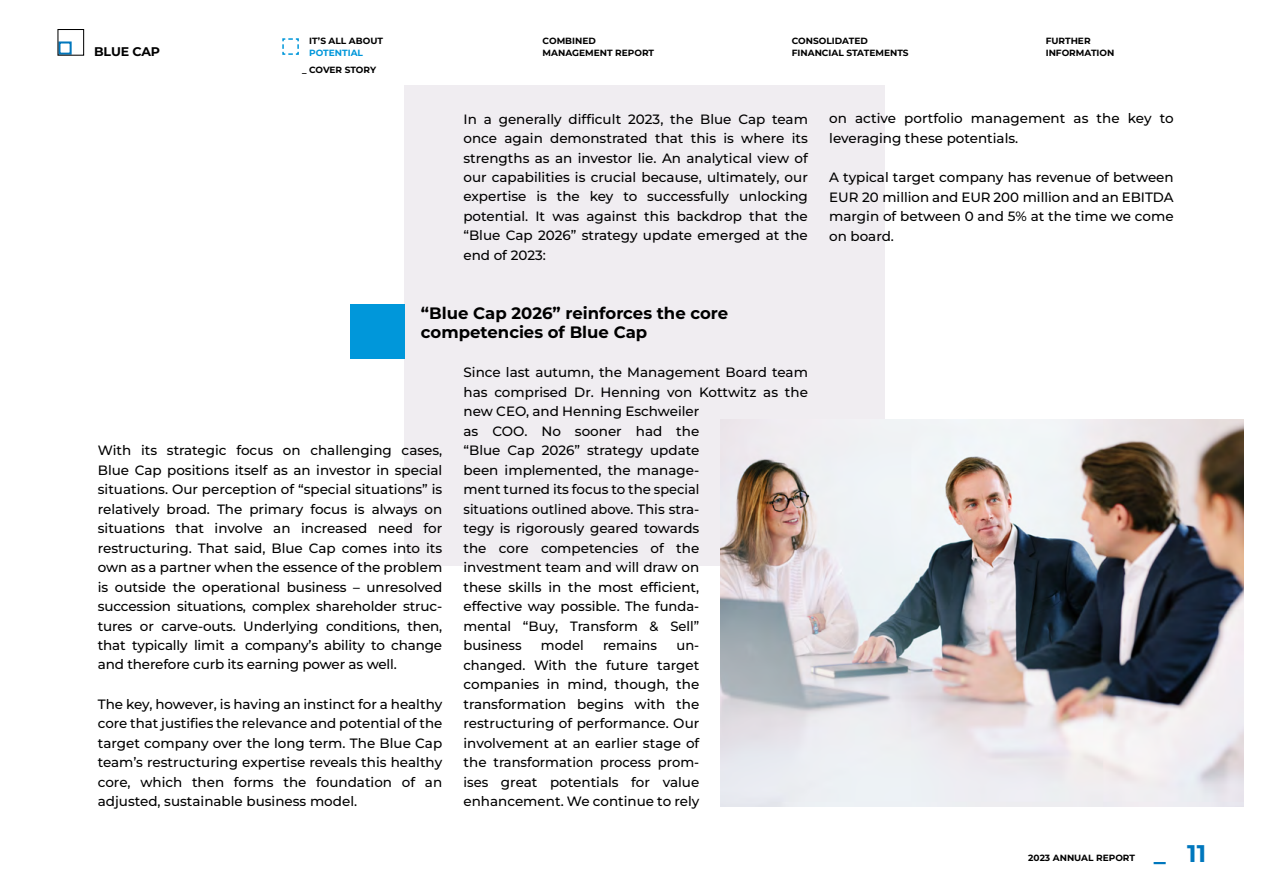
<style>
.page{position:relative;width:1263px;height:893px;background:#fff}
.page>*{position:absolute;margin:0;border:0;box-sizing:border-box;transform-origin:0 0}
.t1{font:700 24px "Montserrat";color:#0077bd}
.t2{font:700 16.5px/19.5px "Montserrat";color:#000}
.t3{font:500 13.5px/19.5px "Montserrat";color:#000;text-align:justify}
.t4{font:700 12.6px "Montserrat";letter-spacing:-.01em;color:#000}
.t5{font:700 9px/12px "Montserrat";color:#000}
.t6{font:700 9px "Montserrat";color:#0097da}
</style>
<div class="page">
<svg style="left:282px;top:38px;width:17px;height:17px"></svg>
<div style="left:404px;top:85px;width:481px;height:481px;background:#f0edf1"></div>
<img style="left:720px;top:419px;width:523px;height:387px">
<div style="left:350px;top:304px;width:54px;height:55px;background:#0097da"></div>
<div style="left:58px;top:41px;width:14px;height:14px;border:2px solid #0077bd"></div>
<div style="left:57px;top:29px;width:27px;height:27px;border:1px solid #000"></div>
<p class="t4" style="left:94px;top:43px;width:67px">BLUE CAP</p>
<p class="t5" style="left:309px;top:34px;width:75px">IT’S ALL ABOUT</p>
<p class="t6" style="left:309px;top:47px;width:55px">POTENTIAL</p>
<p class="t5" style="left:302px;top:64px;width:76px">_ COVER STORY</p>
<p class="t5" style="left:543px;top:34px;width:113px">COMBINED<br>MANAGEMENT REPORT</p>
<p class="t5" style="left:1046px;top:34px;width:70px">FURTHER<br>INFORMATION</p>
<p class="t5" style="left:792px;top:34px;width:118px">CONSOLIDATED<br>FINANCIAL STATEMENTS</p>
<p class="t3" style="left:463px;top:109px;width:346px">In a generally difficult 2023, the Blue Cap team once again demonstrated that this is where its strengths as an investor lie. An analytical view of our capabilities is crucial because, ultimately, our expertise is the key to successfully unlocking potential. It was against this backdrop that the “Blue Cap 2026” strategy update emerged at the end of 2023:</p>
<p class="t3" style="left:829px;top:109px;width:346px">on active portfolio management as the key to leveraging these potentials.</p>
<p class="t3" style="left:829px;top:167px;width:346px">A typical target company has revenue of between EUR 20 million and EUR 200 million and an EBITDA margin of between 0 and 5% at the time we come on board.</p>
<p class="t2" style="left:421px;top:302px;width:309px">“Blue Cap 2026” reinforces the core competencies of Blue Cap</p>
<p class="t3" style="left:463px;top:362px;width:346px;text-align:left">Since last autumn, the Management Board team has comprised Dr. Henning von Kottwitz as the new CEO, and Henning Eschweiler<br>as COO. No sooner had the<br>“Blue Cap 2026” strategy update<br>been implemented, the manage-<br>ment turned its focus to the special<br>situations outlined above. This stra-<br>tegy is rigorously geared towards<br>the core competencies of the<br>investment team and will draw on<br>these skills in the most efficient,<br>effective way possible. The funda-<br>mental “Buy, Transform &amp; Sell”<br>business</p>
<p class="t3" style="left:98px;top:440px;width:346px;text-align:left">With its strategic focus on challenging cases, Blue Cap positions itself as an investor in special situations. Our perception of “special situations” is relatively broad. The primary focus is always on situations that involve an increased need for restructuring. That said, Blue Cap comes into its own as a partner when the essence of the problem is outside the operational business – unresolved succession situations, complex shareholder struc&shy;tures or carve-outs. Underlying conditions, then, that typically limit a company’s ability to change and therefore curb its earning power as well.</p>
<p class="t3" style="left:98px;top:694px;width:346px">The key, however, is having an instinct for a healthy core that justifies the relevance and potential of the target company over the long term. The Blue Cap team’s restructuring expertise reveals this healthy core, which then forms the foundation of an adjusted, sustainable business model.</p>
<p class="t3" style="left:541px;top:635px;width:44px">model</p>
<p class="t3" style="left:603px;top:635px;width:56px">remains</p>
<p class="t3" style="left:463px;top:635px;width:237px;text-indent:213px">un&shy;changed. With the future target companies in mind, though, the transformation begins with the restructuring of performance. Our involvement at an earlier stage of the transformation process prom&shy;ises great potentials for value enhancement. We continue to rely</p>
<p class="t5" style="left:1028px;top:852px;width:108px">2023 ANNUAL REPORT</p>
<h1 class="t1" style="left:1154px;top:837px;width:54px">_ 11</h1>
</div>
